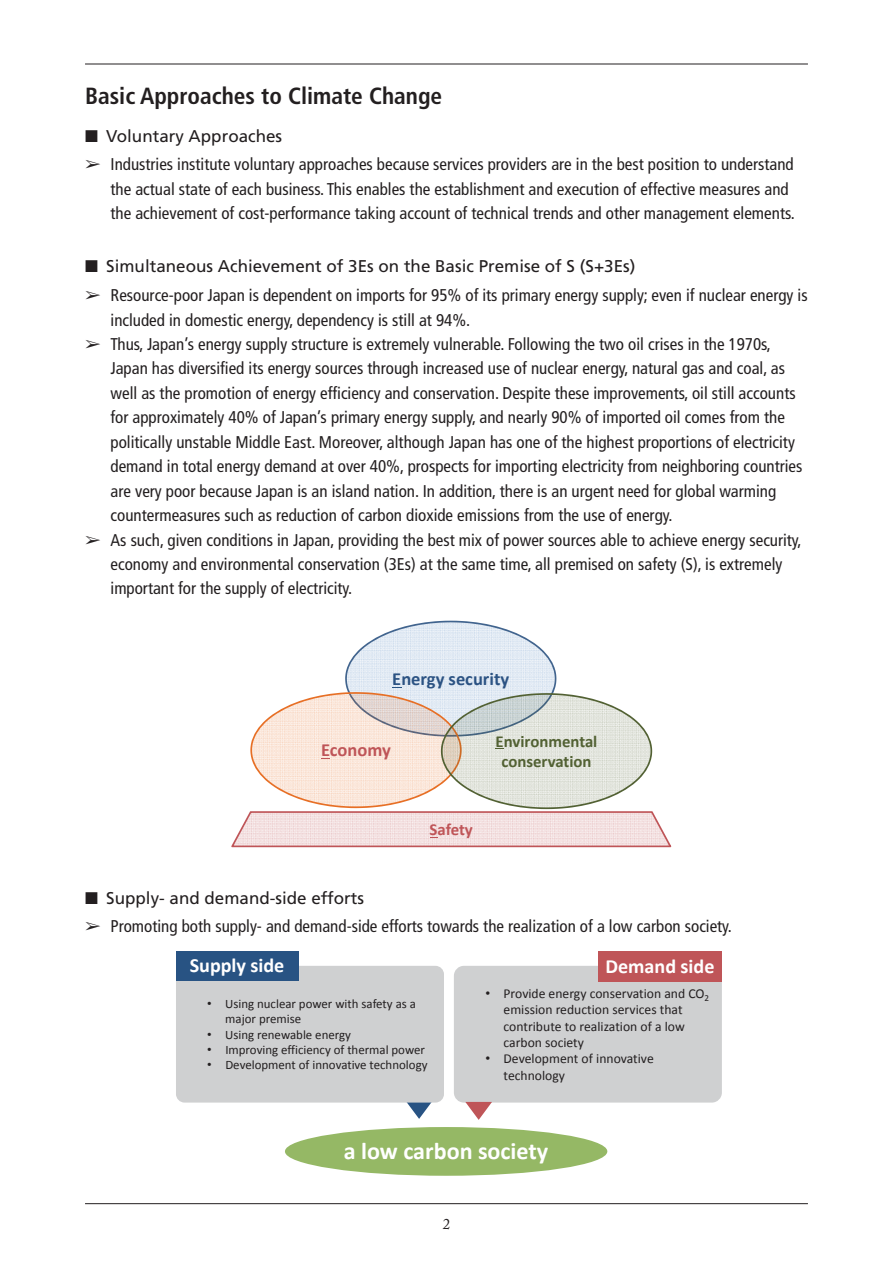
<style>
.page{position:relative;width:893px;height:1263px;background:#fff}
.page>*{position:absolute;margin:0;border:0;box-sizing:border-box;transform-origin:0 0}
.t1{font:700 24.15px "Calibri";color:#fff}
.t2{font:700 condensed 23.4px "Frutiger LT Std";color:#231f20}
.t3{font:700 20.1px "Calibri";color:#fff}
.t4{font:700 18.45px "Calibri";color:#2c5383}
.t5{font:700 18.45px "Calibri";letter-spacing:-.005em;color:#bf5558}
.t6{font:condensed 16.95px/24.5px "Frutiger LT Std";color:#231f20}
.t7{font:16.95px "Frutiger LT Std";color:#231f20}
.t8{font:700 16.8px/20.1px "Calibri";color:#526133;text-align:center}
.t9{font:700 16.8px "Calibri";letter-spacing:-.005em;color:#bf5558}
.t10{font:14.85px "Adobe Caslon Pro";color:#231f20}
.t11{font:13.65px/16.4px "Calibri";color:#231f20}
.t12{font:12.9px/15.5px "Calibri";color:#231f20}
.s1{font-family:"Arial"}
</style>
<div class="page">
<hr style="left:85px;top:1203px;width:723px;height:1px;background:#231f20">
<hr style="left:85px;top:64px;width:723px;height:1px;background:#231f20">
<svg style="left:231px;top:621px;width:440px;height:226px"></svg>
<svg style="left:406px;top:1102px;width:26px;height:17px"></svg>
<div style="left:176px;top:966px;width:268px;height:136px;background:#cfd0d1;border-radius:9px"></div>
<div style="left:454px;top:966px;width:268px;height:136px;background:#cfd0d1;border-radius:10px"></div>
<div style="left:176px;top:951px;width:122px;height:29px;background:#285383"></div>
<div style="left:598px;top:951px;width:124px;height:30px;background:#bf5558"></div>
<div style="left:285px;top:1127px;width:322px;height:49px;background:#95b865;border-radius:50%"></div>
<svg style="left:465px;top:1102px;width:27px;height:18px"></svg>
<h2 class="t2" style="left:85px;top:82px;width:359px">Basic Approaches to Climate Change</h2>
<p class="t7" style="left:85px;top:126px;width:199px">■ Voluntary Approaches</p>
<p class="t6" style="left:111px;top:152px;width:686px;text-indent:-26px">➢ Industries institute voluntary approaches because services providers are in the best position to understand the actual state of each business. This enables the establishment and execution of effective measures and the achievement of cost-performance taking account of technical trends and other management elements.</p>
<p class="t7" style="left:85px;top:257px;width:552px">■ Simultaneous Achievement of 3Es on the Basic Premise of S (S+3Es)</p>
<p class="t6" style="left:111px;top:283px;width:699px;text-indent:-26px">➢ Resource-poor Japan is dependent on imports for 95% of its primary energy supply; even if nuclear energy is included in domestic energy, dependency is still at 94%.</p>
<p class="t6" style="left:111px;top:332px;width:693px;text-indent:-26px">➢ Thus, Japan’s energy supply structure is extremely vulnerable. Following the two oil crises in the 1970s, Japan has diversified its energy sources through increased use of nuclear energy, natural gas and coal, as well as the promotion of energy efficiency and conservation. Despite these improvements, oil still accounts for approximately 40% of Japan’s primary energy supply, and nearly 90% of imported oil comes from the politically unstable Middle East. Moreover, although Japan has one of the highest proportions of electricity demand in total energy demand at over 40%, prospects for importing electricity from neighboring countries are very poor because Japan is an island nation. In addition, there is an urgent need for global warming countermeasures such as reduction of carbon dioxide emissions from the use of energy.</p>
<p class="t6" style="left:111px;top:528px;width:693px;text-indent:-26px">➢ As such, given conditions in Japan, providing the best mix of power sources able to achieve energy security, economy and environmental conservation (3Es) at the same time, all premised on safety (S), is extremely important for the supply of electricity.</p>
<p class="t4" style="left:392px;top:667px;width:118px">Energy security</p>
<p class="t5" style="left:321px;top:738px;width:71px">Economy</p>
<p class="t8" style="left:496px;top:731px;width:103px">Environmental conservation</p>
<p class="t9" style="left:430px;top:819px;width:45px">Safety</p>
<p class="t7" style="left:85px;top:888px;width:280px">■ Supply- and demand-side efforts</p>
<p class="t6" style="left:85px;top:914px;width:648px">➢ Promoting both supply- and demand-side efforts towards the realization of a low carbon society.</p>
<p class="t3" style="left:190px;top:953px;width:96px">Supply side</p>
<p class="t3" style="left:605px;top:953px;width:111px">Demand side</p>
<p class="t12" style="left:225px;top:996px;width:192px;text-indent:-18px"><span class="s1">•</span> Using nuclear power with safety as a major premise</p>
<p class="t12" style="left:207px;top:1026px;width:145px"><span class="s1">•</span> Using renewable energy</p>
<p class="t12" style="left:207px;top:1042px;width:219px"><span class="s1">•</span> Improving efficiency of thermal power</p>
<p class="t12" style="left:207px;top:1057px;width:222px"><span class="s1">•</span> Development of innovative technology</p>
<p class="t11" style="left:504px;top:985px;width:207px;text-indent:-18px"><span class="s1">•</span> Provide energy conservation and CO<sub>2 </sub>emission reduction services that contribute to realization of a low carbon society</p>
<p class="t11" style="left:504px;top:1051px;width:152px;text-indent:-18px"><span class="s1">•</span> Development of innovative technology</p>
<h1 class="t1" style="left:344px;top:1136px;width:206px">a low carbon society</h1>
<p class="t10" style="left:443px;top:1215px;width:9px">2</p>
</div>
